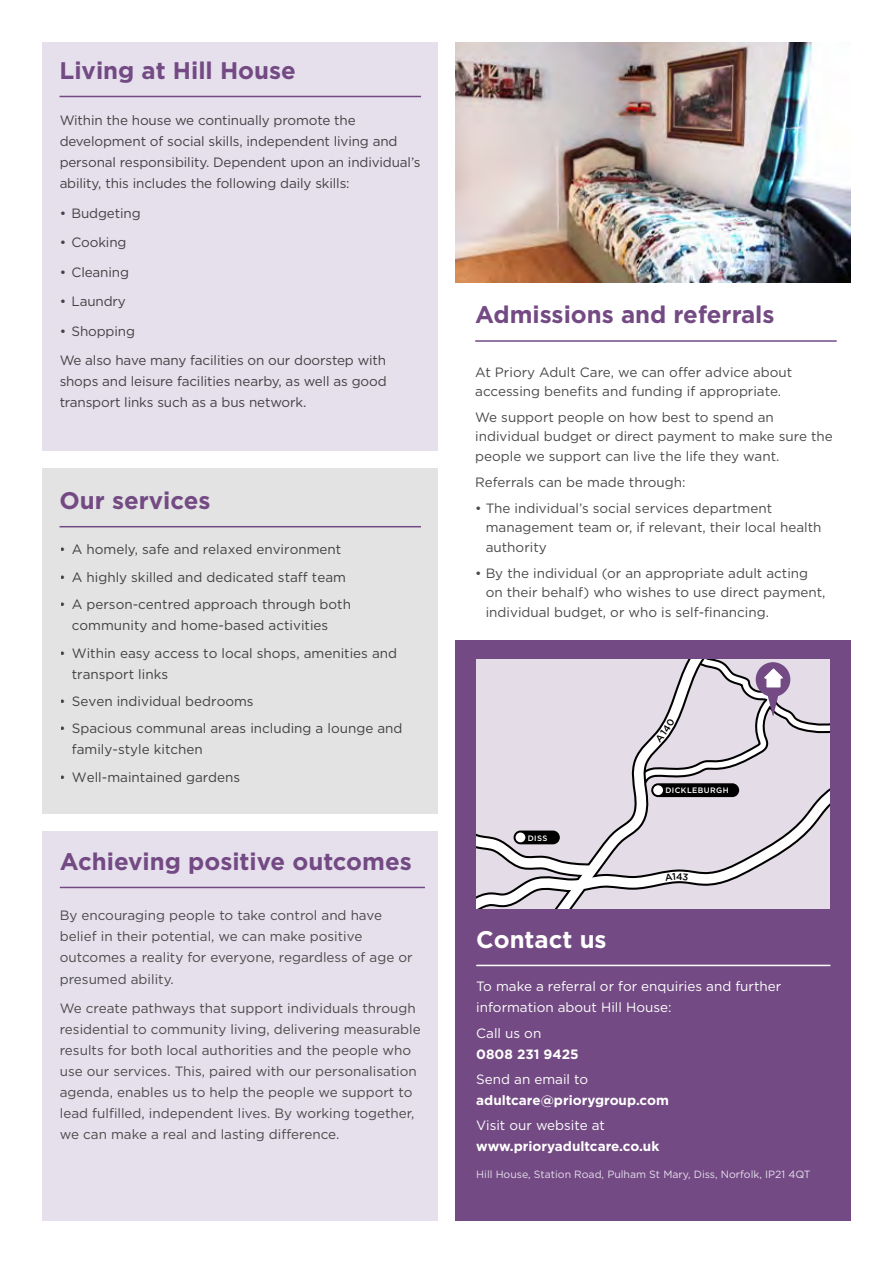
<style>
.page{position:relative;width:893px;height:1263px;background:#fff}
.page>*{position:absolute;margin:0;border:0;box-sizing:border-box;transform-origin:0 0}
.t1{font:700 24px "Gotham";color:#734a83}
.t2{font:700 24px "Gotham";color:#fff}
.t3{font:13.5px/21px "Gotham";color:#4a4a49}
.t4{font:13.5px/21px "Gotham";color:#fff}
.t5{font:700 13.5px "Gotham";color:#fff}
.t6{font:10.5px "Gotham";color:#e6e0ed}
.t7{font:500 9.6px "Gotham";color:#000}
.t8{font:500 7.8px "Gotham";letter-spacing:.05em;color:#fff}
</style>
<div class="page">
<div style="left:455px;top:640px;width:395px;height:580px;background:#734a83"></div>
<img style="left:455px;top:43px;width:395px;height:240px">
<div style="left:43px;top:469px;width:395px;height:345px;background:#e3e3e3"></div>
<div style="left:43px;top:43px;width:395px;height:408px;background:#e6e0ed"></div>
<div style="left:43px;top:831px;width:395px;height:390px;background:#e6e0ed"></div>
<div style="left:476px;top:659px;width:353px;height:250px;background:#e4dde7"></div>
<svg style="left:476px;top:792px;width:353px;height:117px"></svg>
<hr style="left:476px;top:965px;width:354px;height:1px;background:#fff">
<hr style="left:60px;top:526px;width:361px;height:1px;background:#734a83">
<hr style="left:475px;top:340px;width:362px;height:2px;background:#734a83">
<hr style="left:60px;top:887px;width:365px;height:1px;background:#734a83">
<hr style="left:60px;top:96px;width:361px;height:1px;background:#734a83">
<svg style="left:631px;top:659px;width:198px;height:133px"></svg>
<svg style="left:665px;top:873px;width:10px;height:8px"></svg>
<svg style="left:682px;top:873px;width:6px;height:7px"></svg>
<h1 class="t1" style="left:60px;top:54px;width:238px">Living at Hill House</h1>
<p class="t3" style="left:60px;top:110px;width:363px">Within the house we continually promote the development of social skills, independent living and personal responsibility. Dependent upon an individual’s ability, this includes the following daily skills:</p>
<p class="t3" style="left:60px;top:202px;width:83px">• Budgeting</p>
<p class="t3" style="left:60px;top:232px;width:68px">• Cooking</p>
<p class="t3" style="left:60px;top:261px;width:71px">• Cleaning</p>
<p class="t3" style="left:60px;top:291px;width:68px">• Laundry</p>
<p class="t3" style="left:60px;top:316px;width:328px;line-height:29.5px">• Shopping<br>We also have many facilities on our doorstep with</p>
<p class="t3" style="left:60px;top:371px;width:329px">shops and leisure facilities nearby, as well as good transport links such as a bus network.</p>
<h1 class="t1" style="left:60px;top:484px;width:153px">Our services</h1>
<p class="t3" style="left:60px;top:539px;width:283px">• A homely, safe and relaxed environment</p>
<p class="t3" style="left:60px;top:566px;width:288px">• A highly skilled and dedicated staff team</p>
<p class="t3" style="left:72px;top:594px;width:281px;text-indent:-12px">• A person-centred approach through both community and home-based activities</p>
<p class="t3" style="left:72px;top:642px;width:327px;text-indent:-12px">• Within easy access to local shops, amenities and transport links</p>
<p class="t3" style="left:60px;top:690px;width:195px">• Seven individual bedrooms</p>
<p class="t3" style="left:72px;top:718px;width:332px;text-indent:-12px">• Spacious communal areas including a lounge and family-style kitchen</p>
<p class="t3" style="left:60px;top:766px;width:182px">• Well-maintained gardens</p>
<h1 class="t1" style="left:60px;top:845px;width:353px">Achieving positive outcomes</h1>
<p class="t3" style="left:60px;top:905px;width:354px">By encouraging people to take control and have belief in their potential, we can make positive outcomes a reality for everyone, regardless of age or presumed ability.</p>
<p class="t3" style="left:60px;top:997px;width:362px">We create pathways that support individuals through residential to community living, delivering measurable results for both local authorities and the people who use our services. This, paired with our personalisation agenda, enables us to help the people we support to lead fulfilled, independent lives. By working together, we can make a real and lasting difference.</p>
<h1 class="t1" style="left:475px;top:299px;width:301px">Admissions and referrals</h1>
<p class="t3" style="left:475px;top:362px;width:319px;line-height:19.5px">At Priory Adult Care, we can offer advice about accessing benefits and funding if appropriate.</p>
<p class="t3" style="left:475px;top:407px;width:359px;line-height:19.5px">We support people on how best to spend an individual budget or direct payment to make sure the people we support can live the life they want.</p>
<p class="t3" style="left:475px;top:471px;width:212px">Referrals can be made through:</p>
<p class="t3" style="left:486px;top:498px;width:337px;line-height:19.5px;text-indent:-11px">• The individual’s social services department management team or, if relevant, their local health authority</p>
<p class="t3" style="left:486px;top:563px;width:341px;line-height:19.5px;text-indent:-11px">• By the individual (or an appropriate adult acting on their behalf) who wishes to use direct payment, individual budget, or who is self-financing.</p>
<p class="t8" style="left:528px;top:833px;width:21px">DISS</p>
<h1 class="t2" style="left:476px;top:923px;width:132px">Contact us</h1>
<p class="t8" style="left:665px;top:785px;width:65px">DICKLEBURGH</p>
<p class="t7" style="left:676px;top:870px;width:8px">4</p>
<p class="t4" style="left:476px;top:976px;width:307px">To make a referral or for enquiries and further information about Hill House:</p>
<p class="t4" style="left:476px;top:1022px;width:67px">Call us on</p>
<p class="t5" style="left:476px;top:1045px;width:104px">0808 231 9425</p>
<p class="t4" style="left:476px;top:1068px;width:113px">Send an email to</p>
<p class="t5" style="left:476px;top:1091px;width:194px">adultcare@priorygroup.com</p>
<p class="t4" style="left:476px;top:1114px;width:130px">Visit our website at</p>
<p class="t5" style="left:476px;top:1137px;width:185px">www.prioryadultcare.co.uk</p>
<p class="t6" style="left:476px;top:1167px;width:336px">Hill House, Station Road, Pulham St Mary, Diss, Norfolk, IP21 4QT</p>
</div>
